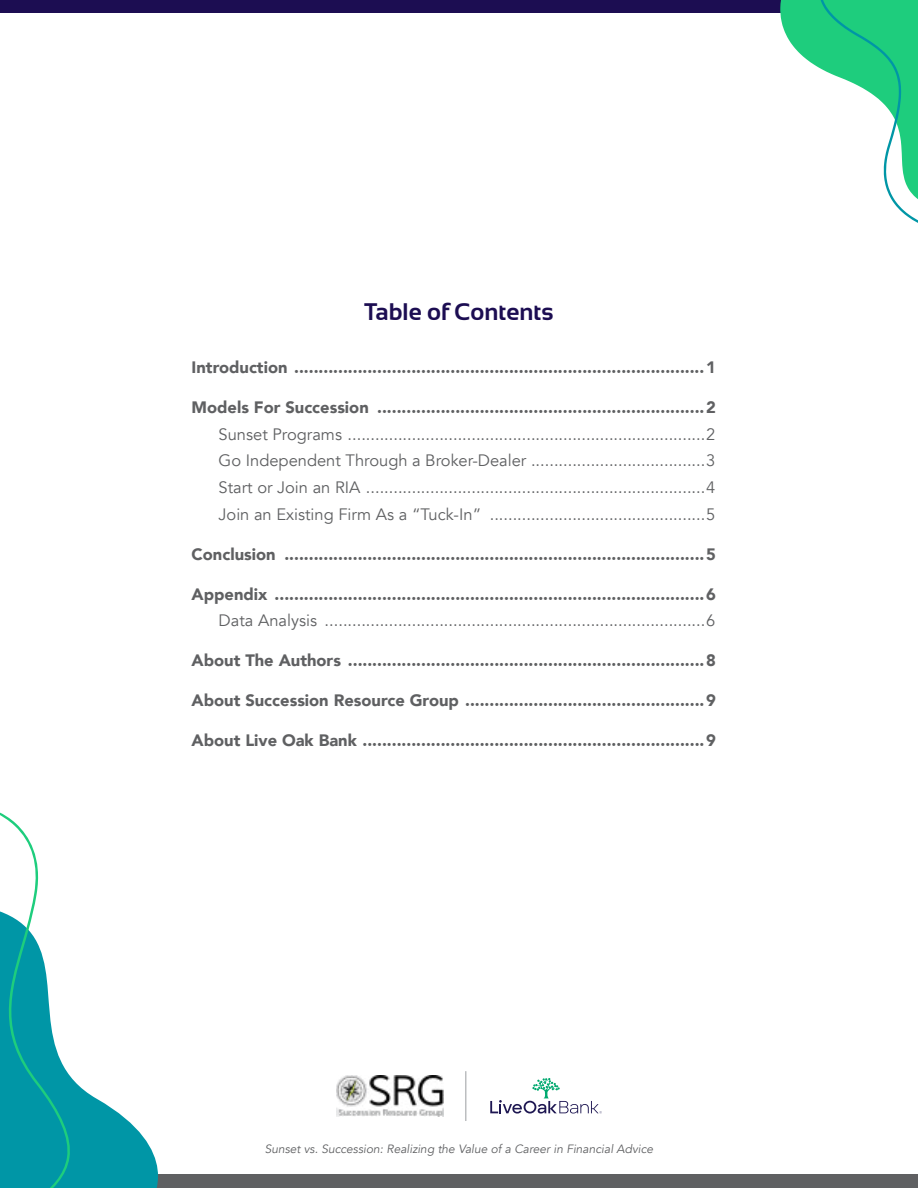
<style>
.page{position:relative;width:918px;height:1188px;background:#fff}
.page>*{position:absolute;margin:0;border:0;box-sizing:border-box;transform-origin:0 0}
.t1{font:700 24px "Sansation";color:#1c0d52}
.t2{font:900 16.5px "Avenir";color:#5f6062}
.t3{font:16.5px/26.5px "Avenir";color:#5f6062;text-align:justify}
.t4{font:italic 12px "Avenir";color:#5f6062}
</style>
<div class="page">
<div style="left:0;top:1174px;width:918px;height:14px;background:#5f6062"></div>
<div style="left:0;top:0;width:918px;height:14px;background:#1c0d52"></div>
<img style="left:337px;top:1076px;width:106px;height:41px">
<hr style="left:465px;top:1071px;width:1px;height:50px;background:#bcbec0">
<svg style="left:72px;top:1078px;width:86px;height:110px;fill:#0096a6"></svg>
<svg style="left:0;top:812px;width:72px;height:376px"></svg>
<svg style="left:780px;top:0;width:138px;height:223px"></svg>
<svg style="left:490px;top:1078px;width:112px;height:36px"></svg>
<h1 class="t1" style="left:365px;top:298px;width:190px">Table of Contents</h1>
<p class="t2" style="left:192px;top:353px;width:526px">Introduction ....................................................................................1</p>
<p class="t2" style="left:192px;top:393px;width:526px">Models For Succession ...................................................................2</p>
<p class="t3" style="left:219px;top:421px;width:498px">Sunset Programs ..............................................................................2<br>Go Independent Through a Broker-Dealer ......................................3<br>Start or Join an RIA ..........................................................................4<br>Join an Existing Firm As a “Tuck-In” ...............................................5</p>
<p class="t2" style="left:192px;top:540px;width:526px">Conclusion ......................................................................................5</p>
<p class="t2" style="left:192px;top:580px;width:526px">Appendix ........................................................................................6</p>
<p class="t3" style="left:219px;top:608px;width:498px">Data Analysis ...................................................................................6</p>
<p class="t2" style="left:192px;top:646px;width:526px">About The Authors .........................................................................8</p>
<p class="t2" style="left:192px;top:686px;width:526px">About Succession Resource Group .................................................9</p>
<p class="t2" style="left:192px;top:726px;width:526px">About Live Oak Bank ......................................................................9</p>
<p class="t4" style="left:265px;top:1142px;width:390px">Sunset vs. Succession: Realizing the Value of a Career in Financial Advice</p>
</div>
